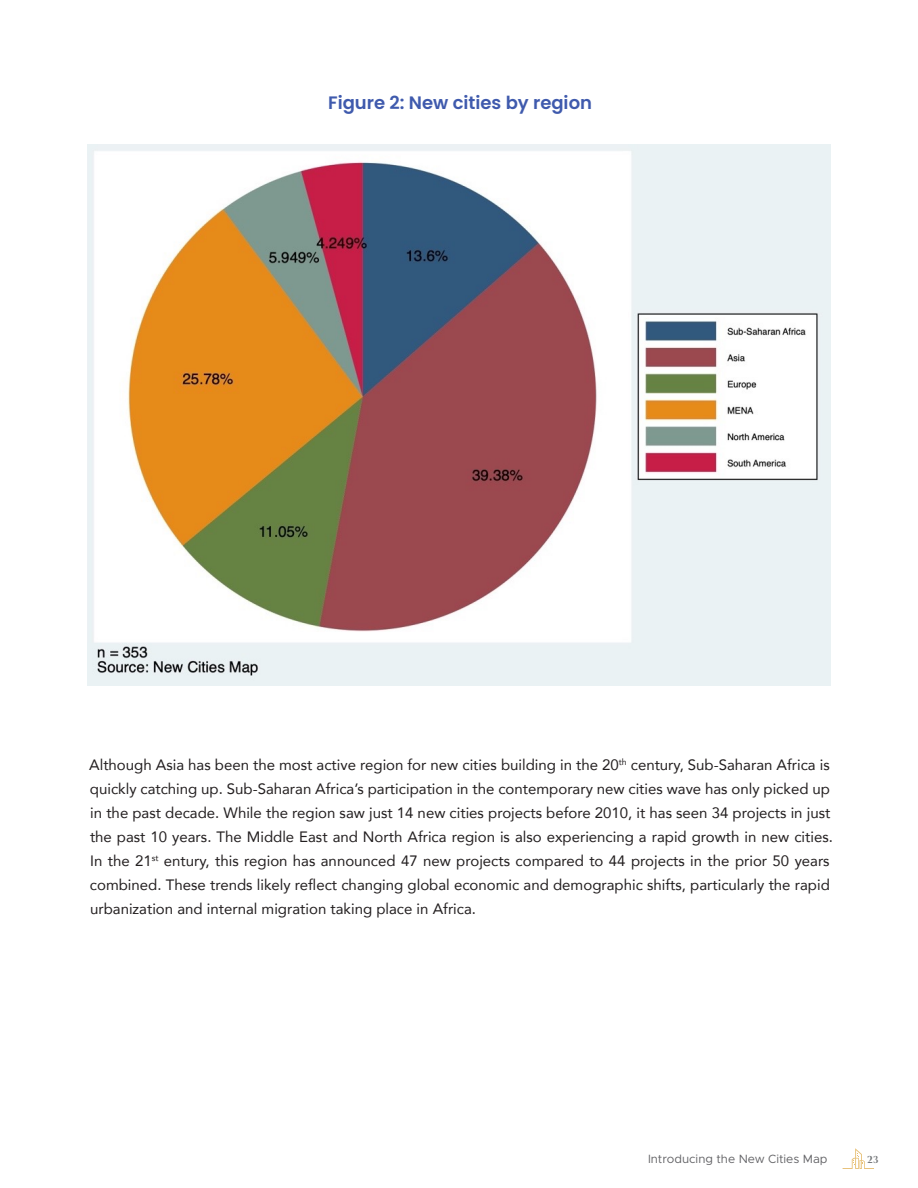
<style>
.page{position:relative;width:918px;height:1188px;background:#fff}
.page>*{position:absolute;margin:0;border:0;box-sizing:border-box;transform-origin:0 0}
.t1{font:600 18px "Poppins";color:#3f5aad}
.t2{font:15px/24px "Avenir";color:#231f20}
.t3{font:12px "Metropolis";color:#636366}
.t4{font:700 10.5px "Pona Display";color:#76787b}
</style>
<div class="page">
<svg style="left:843px;top:1148px;width:31px;height:21px"></svg>
<img style="left:87px;top:145px;width:743px;height:540px">
<p class="t1" style="left:328px;top:92px;width:265px">Figure 2: New cities by region</p>
<p class="t2" style="left:89px;top:752px;width:745px">Although Asia has been the most active region for new cities building in the 20<sup>th</sup> century, Sub-Saharan Africa is quickly catching up. Sub-Saharan Africa’s participation in the contemporary new cities wave has only picked up in the past decade. While the region saw just 14 new cities projects before 2010, it has seen 34 projects in just the past 10 years. The Middle East and North Africa region is also experiencing a rapid growth in new cities.<br>In the 21<sup>st</sup> entury, this region has announced 47 new projects compared to 44 projects in the prior 50 years combined. These trends likely reflect changing global economic and demographic shifts, particularly the rapid urbanization and internal migration taking place in Africa.</p>
<p class="t3" style="left:648px;top:1151px;width:181px">Introducing the New Cities Map</p>
<p class="t4" style="left:867px;top:1153px;width:13px">23</p>
</div>
